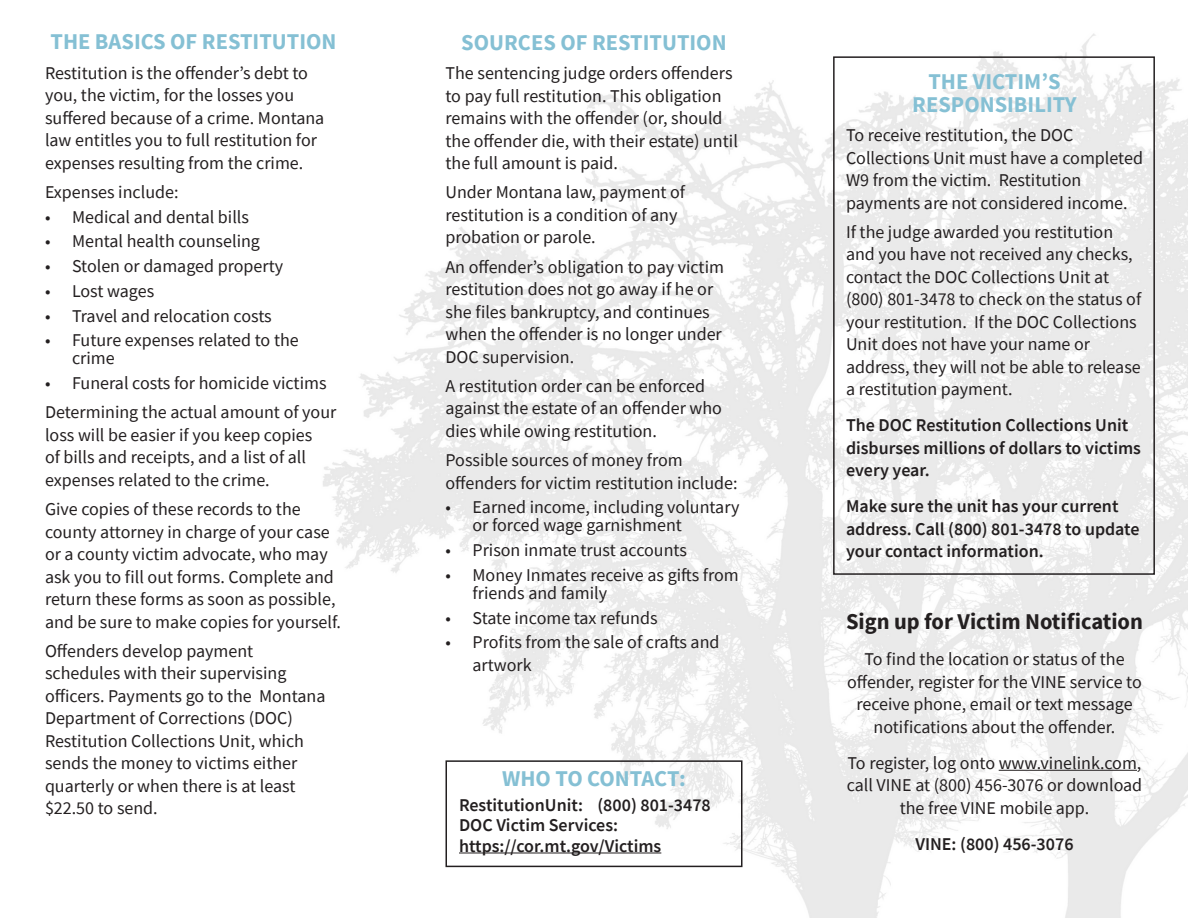
<style>
.page{position:relative;width:1188px;height:918px;background:#fff}
.page>*{position:absolute;margin:0;border:0;box-sizing:border-box;transform-origin:0 0}
.t1{font:700 22.5px/22.5px "Source Sans Pro";color:#85c0d4;text-align:center}
.t2{font:700 22.5px "Source Sans Pro";color:#231f20}
.t3{font:18px/22.5px "Source Sans Pro";color:#231f20}
.t4{font:600 18px/22.5px "Source Sans Pro";color:#231f20}
</style>
<div class="page">
<img style="left:323px;top:33px;width:865px;height:885px">
<hr style="left:459px;top:853px;width:202px;height:1px;background:#231f20">
<hr style="left:999px;top:770px;width:138px;height:1px;background:#231f20">
<div style="left:833px;top:56px;width:322px;height:519px;border:2px solid #231f20"></div>
<div style="left:446px;top:760px;width:296px;height:107px;border:2px solid #231f20"></div>
<p class="t1" style="left:50px;top:30px;width:288px">THE BASICS OF RESTITUTION</p>
<p class="t3" style="left:45px;top:61px;width:281px">Restitution is the offender’s debt to you, the victim, for the losses you suffered because of a crime. Montana law entitles you to full restitution for expenses resulting from the crime.</p>
<p class="t3" style="left:45px;top:180px;width:135px">Expenses include:</p>
<p class="t3" style="left:45px;top:205px;width:206px">• Medical and dental bills</p>
<p class="t3" style="left:45px;top:230px;width:217px">• Mental health counseling</p>
<p class="t3" style="left:45px;top:255px;width:240px">• Stolen or damaged property</p>
<p class="t3" style="left:45px;top:279px;width:111px">• Lost wages</p>
<p class="t3" style="left:45px;top:304px;width:228px">• Travel and relocation costs</p>
<p class="t3" style="left:72px;top:331px;width:228px;line-height:18px;text-indent:-27px">• Future expenses related to the crime</p>
<p class="t3" style="left:45px;top:372px;width:283px">• Funeral costs for homicide victims</p>
<p class="t3" style="left:45px;top:401px;width:293px">Determining the actual amount of your loss will be easier if you keep copies<br>of bills and receipts, and a list of all expenses related to the crime.</p>
<p class="t3" style="left:45px;top:498px;width:297px">Give copies of these records to the county attorney in charge of your case or a county victim advocate, who may ask you to fill out forms. Complete and return these forms as soon as possible, and be sure to make copies for yourself.</p>
<p class="t3" style="left:45px;top:639px;width:282px">Offenders develop payment schedules with their supervising officers. Payments go to the Montana<br>Department of Corrections (DOC)<br>Restitution Collections Unit, which sends the money to victims either quarterly or when there is at least $22.50 to send.</p>
<p class="t1" style="left:461px;top:31px;width:267px">SOURCES OF RESTITUTION</p>
<p class="t3" style="left:446px;top:62px;width:294px">The sentencing judge orders offenders to pay full restitution. This obligation remains with the offender (or, should the offender die, with their estate) until the full amount is paid.</p>
<p class="t3" style="left:446px;top:181px;width:241px">Under Montana law, payment of restitution is a condition of any probation or parole.</p>
<p class="t3" style="left:446px;top:255px;width:280px">An offender’s obligation to pay victim restitution does not go away if he or she files bankruptcy, and continues when the offender is no longer under<br>DOC supervision.</p>
<p class="t3" style="left:446px;top:375px;width:278px">A restitution order can be enforced against the estate of an offender who dies while owing restitution.</p>
<p class="t3" style="left:446px;top:449px;width:294px">Possible sources of money from offenders for victim restitution include:</p>
<p class="t3" style="left:472px;top:498px;width:268px;line-height:18px;text-indent:-27px">• Earned income, including voluntary or forced wage garnishment</p>
<p class="t3" style="left:446px;top:539px;width:243px">• Prison inmate trust accounts</p>
<p class="t3" style="left:472px;top:566px;width:268px;line-height:18px;text-indent:-27px">• Money Inmates receive as gifts from friends and family</p>
<p class="t3" style="left:446px;top:606px;width:214px">• State income tax refunds</p>
<p class="t3" style="left:472px;top:631px;width:249px;text-indent:-27px">• Profits from the sale of crafts and artwork</p>
<p class="t1" style="left:502px;top:767px;width:185px">WHO TO CONTACT:</p>
<p class="t4" style="left:459px;top:794px;width:253px">RestitutionUnit: (800) 801-3478</p>
<p class="t4" style="left:459px;top:813px;width:161px">DOC Victim Services:</p>
<p class="t4" style="left:459px;top:834px;width:204px">https://cor.mt.gov/Victims</p>
<p class="t1" style="left:912px;top:70px;width:166px">THE VICTIM’S<br>RESPONSIBILITY</p>
<p class="t3" style="left:846px;top:124px;width:298px">To receive restitution, the DOC Collections Unit must have a completed W9 from the victim. Restitution payments are not considered income.</p>
<p class="t3" style="left:846px;top:221px;width:297px">If the judge awarded you restitution and you have not received any checks, contact the DOC Collections Unit at (800) 801-3478 to check on the status of your restitution. If the DOC Collections Unit does not have your name or address, they will not be able to release a restitution payment.</p>
<p class="t4" style="left:846px;top:414px;width:297px">The DOC Restitution Collections Unit disburses millions of dollars to victims every year.</p>
<p class="t4" style="left:846px;top:495px;width:295px">Make sure the unit has your current address. Call (800) 801-3478 to update your contact information.</p>
<p class="t2" style="left:846px;top:607px;width:299px">Sign up for Victim Notification</p>
<p class="t3" style="left:847px;top:648px;width:296px;text-align:center">To find the location or status of the offender, register for the VINE service to receive phone, email or text message notifications about the offender.</p>
<p class="t3" style="left:847px;top:752px;width:297px;text-align:center">To register, log onto www.vinelink.com, call VINE at (800) 456-3076 or download the free VINE mobile app.</p>
<p class="t4" style="left:915px;top:833px;width:160px">VINE: (800) 456-3076</p>
</div>
